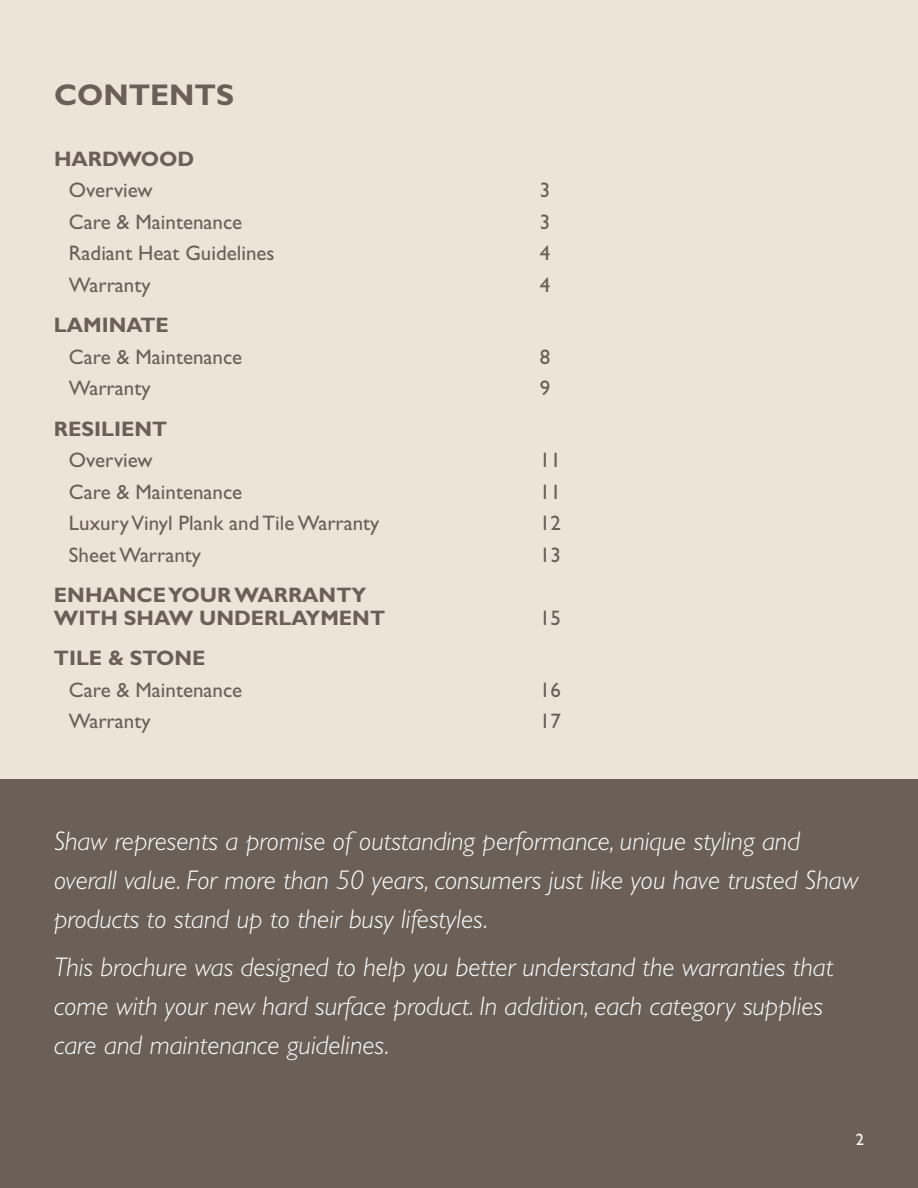
<style>
.page{position:relative;width:918px;height:1188px;background:#ede4d8}
.page>*{position:absolute;margin:0;border:0;box-sizing:border-box;transform-origin:0 0}
.t1{font:700 30px "Gill Sans Std";color:#6a6057}
.t2{font:italic 300 27px/39px "Gill Sans Std";color:#fff}
.t3{font:21px "Gill Sans Std";color:#6a6057}
.t4{font:700 21px/22.5px "Gill Sans Std";color:#6a6057}
.t5{font:16.5px "Gill Sans Std";color:#fff}
</style>
<div class="page">
<div style="left:0;top:779px;width:918px;height:409px;background:#6a6057"></div>
<p class="t1" style="left:54px;top:77px;width:182px">CONTENTS</p>
<p class="t4" style="left:54px;top:147px;width:142px">HARDWOOD</p>
<p class="t3" style="left:69px;top:178px;width:85px">Overview</p>
<p class="t3" style="left:540px;top:178px;width:12px">3</p>
<p class="t3" style="left:69px;top:209px;width:175px">Care &amp; Maintenance</p>
<p class="t3" style="left:540px;top:209px;width:12px">3</p>
<p class="t3" style="left:69px;top:241px;width:207px">Radiant Heat Guidelines</p>
<p class="t3" style="left:540px;top:241px;width:12px">4</p>
<p class="t3" style="left:69px;top:272px;width:83px">Warranty</p>
<p class="t3" style="left:540px;top:272px;width:12px">4</p>
<p class="t4" style="left:54px;top:314px;width:116px">LAMINATE</p>
<p class="t3" style="left:69px;top:344px;width:175px">Care &amp; Maintenance</p>
<p class="t3" style="left:540px;top:344px;width:12px">8</p>
<p class="t3" style="left:69px;top:376px;width:83px">Warranty</p>
<p class="t3" style="left:540px;top:376px;width:12px">9</p>
<p class="t4" style="left:54px;top:417px;width:115px">RESILIENT</p>
<p class="t3" style="left:69px;top:448px;width:85px">Overview</p>
<p class="t3" style="left:540px;top:448px;width:22px">11</p>
<p class="t3" style="left:69px;top:479px;width:175px">Care &amp; Maintenance</p>
<p class="t3" style="left:540px;top:479px;width:22px">11</p>
<p class="t3" style="left:69px;top:511px;width:312px">Luxury Vinyl Plank and Tile Warranty</p>
<p class="t3" style="left:540px;top:511px;width:22px">12</p>
<p class="t3" style="left:69px;top:542px;width:134px">Sheet Warranty</p>
<p class="t3" style="left:540px;top:542px;width:22px">13</p>
<p class="t4" style="left:54px;top:584px;width:333px">ENHANCE YOUR WARRANTY<br>WITH SHAW UNDERLAYMENT</p>
<p class="t3" style="left:540px;top:605px;width:22px">15</p>
<p class="t4" style="left:54px;top:647px;width:153px">TILE &amp; STONE</p>
<p class="t3" style="left:69px;top:677px;width:175px">Care &amp; Maintenance</p>
<p class="t3" style="left:540px;top:677px;width:22px">16</p>
<p class="t3" style="left:69px;top:709px;width:83px">Warranty</p>
<p class="t3" style="left:540px;top:709px;width:22px">17</p>
<p class="t2" style="left:54px;top:822px;width:806px">Shaw represents a promise of outstanding performance, unique styling and overall value. For more than 50 years, consumers just like you have trusted Shaw products to stand up to their busy lifestyles.</p>
<p class="t2" style="left:54px;top:948px;width:781px">This brochure was designed to help you better understand the warranties that come with your new hard surface product. In addition, each category supplies care and maintenance guidelines.</p>
<p class="t5" style="left:856px;top:1130px;width:10px">2</p>
</div>
